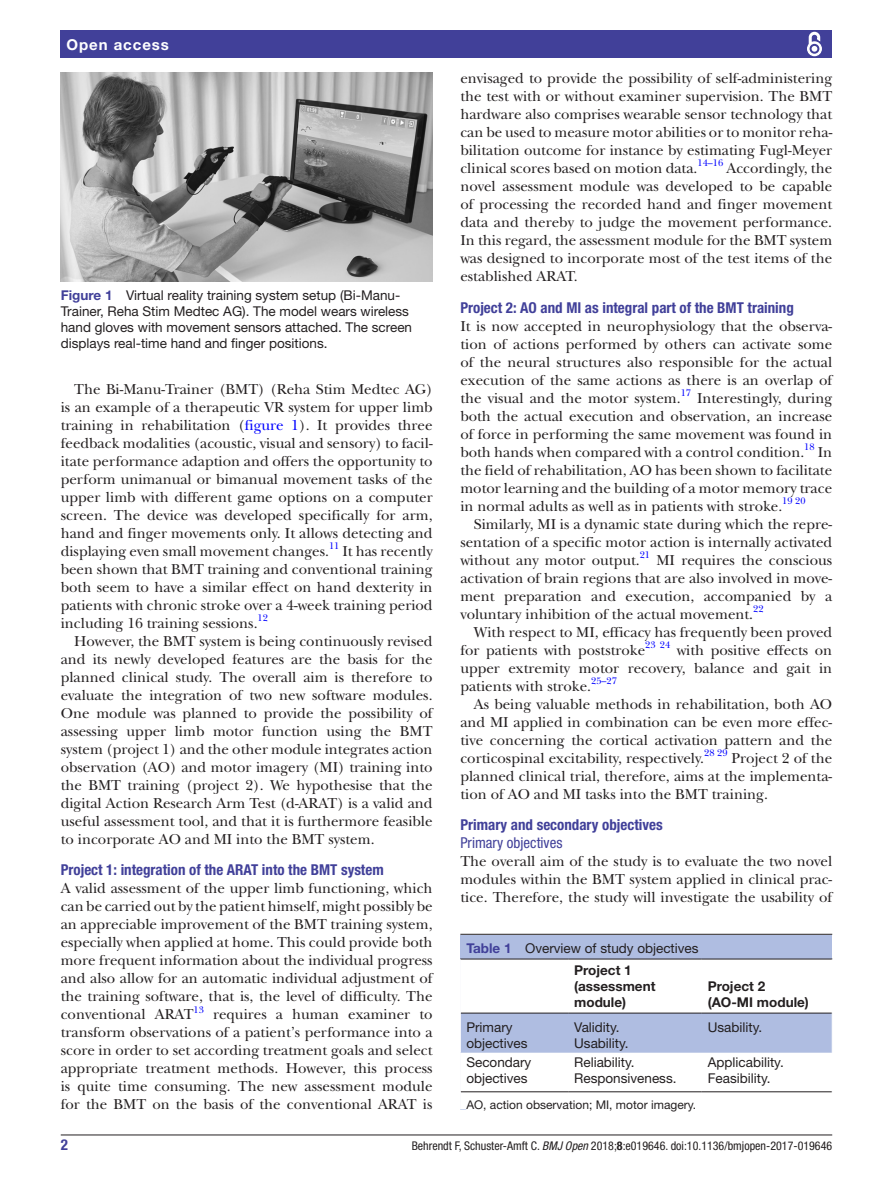
<style>
.page{position:relative;width:893px;height:1191px;background:#fff}
.page>*{position:absolute;margin:0;border:0;box-sizing:border-box;transform-origin:0 0}
.t1{font:15px/18px "New Baskerville";color:#231f20;text-align:justify}
.t2{font:700 condensed 15px "Helvetica Neue LT Std";color:#414099}
.t3{font:condensed 15px "Helvetica Neue LT Std";color:#414099}
.t4{font:700 15px "Helvetica Neue LT Std";letter-spacing:.065em;color:#fff}
.t5{font:13.5px/16.2px "Helvetica Neue LT Std";color:#231f20}
.t6{font:700 13.5px/16.2px "Helvetica Neue LT Std";color:#231f20}
.t7{font:condensed 12px "Helvetica Neue LT Std";color:#231f20}
.t8{font:12px "Helvetica Neue LT Std";color:#231f20}
.t9{font:9.9px "New Baskerville";color:#00f}
.s1{font-weight:700;color:#414099}
.s2{color:#00f}
.s3{font-weight:700}
.s4{font-style:italic}
</style>
<div class="page">
<hr style="left:61px;top:1134px;width:771px;height:1px;background:#231f20">
<div style="left:61px;top:31px;width:771px;height:27px;background:#414099"></div>
<svg style="left:807px;top:31px;width:15px;height:26px"></svg>
<img style="left:61px;top:73px;width:372px;height:209px">
<div style="left:460px;top:934px;width:372px;height:175px;background:#afbde1"></div>
<hr style="left:460px;top:934px;width:372px;height:1px;background:#231f20">
<div style="left:461px;top:959px;width:371px;height:150px;background:#fff"></div>
<svg style="left:461px;top:1013px;width:371px;height:39px"></svg>
<hr style="left:460px;top:958px;width:108px;height:1px;background:#231f20">
<hr style="left:460px;top:1012px;width:108px;height:1px;background:#231f20">
<hr style="left:568px;top:958px;width:134px;height:1px;background:#231f20">
<hr style="left:568px;top:1012px;width:134px;height:1px;background:#231f20">
<hr style="left:702px;top:958px;width:130px;height:1px;background:#231f20">
<hr style="left:702px;top:1012px;width:130px;height:1px;background:#231f20">
<hr style="left:568px;top:1091px;width:134px;height:1px;background:#231f20">
<hr style="left:460px;top:1091px;width:108px;height:1px;background:#231f20">
<hr style="left:702px;top:1091px;width:130px;height:1px;background:#231f20">
<hr style="left:460px;top:959px;width:1px;height:54px;background:#fff">
<hr style="left:460px;top:1013px;width:1px;height:39px;background:#fff">
<hr style="left:460px;top:1052px;width:1px;height:39px;background:#fff">
<svg style="left:460px;top:1091px;width:1px;height:18px"></svg>
<hr style="left:466px;top:1108px;width:366px;height:2px;background:#fff">
<p class="t4" style="left:66px;top:35px;width:104px">Open access</p>
<p class="t5" style="left:61px;top:286px;width:353px"><span class="s1">Figure 1</span> Virtual reality training system setup (Bi-Manu-Trainer, Reha Stim Medtec AG). The model wears wireless hand gloves with movement sensors attached. The screen displays real-time hand and finger positions.</p>
<p class="t1" style="left:61px;top:380px;width:373px;text-indent:14px">The Bi-Manu-Trainer (BMT) (Reha Stim Medtec AG) is an example of a therapeutic VR system for upper limb training in rehabilitation (<span class="s2">figure 1</span>). It provides three feedback modalities (acoustic, visual and sensory) to facil&shy;itate performance adaption and offers the opportunity to perform unimanual or bimanual movement tasks of the upper limb with different game options on a computer screen. The device was developed specifically for arm, hand and finger movements only. It allows detecting and displaying even small movement changes.<sup>11</sup> It has recently been shown that BMT training and conventional training both seem to have a similar effect on hand dexterity in patients with chronic stroke over a 4-week training period including 16 training sessions.</p>
<p class="t9" style="left:258px;top:612px;width:12px">12</p>
<p class="t1" style="left:61px;top:632px;width:373px;text-indent:14px">However, the BMT system is being continuously revised and its newly developed features are the basis for the planned clinical study. The overall aim is therefore to evaluate the integration of two new software modules.<br>One module was planned to provide the possibility of assessing upper limb motor function using the BMT system (project 1) and the other module integrates action observation (AO) and motor imagery (MI) training into the BMT training (project 2). We hypothesise that the digital Action Research Arm Test (d-ARAT) is a valid and useful assessment tool, and that it is furthermore feasible to incorporate AO and MI into the BMT system.</p>
<p class="t2" style="left:61px;top:861px;width:324px">Project 1: integration of the ARAT into the BMT system</p>
<p class="t1" style="left:61px;top:879px;width:373px">A valid assessment of the upper limb functioning, which can be carried out by the patient himself, might possibly be an appreciable improvement of the BMT training system, especially when applied at home. This could provide both more frequent information about the individual progress and also allow for an automatic individual adjustment of the training software, that is, the level of difficulty. The conventional ARAT</p>
<p class="t9" style="left:194px;top:1003px;width:12px">13</p>
<p class="t1" style="left:61px;top:1005px;width:373px;text-indent:152px">requires a human examiner to transform observations of a patient’s performance into a score in order to set according treatment goals and select appropriate treatment methods. However, this process is quite time consuming. The new assessment module for the BMT on the basis of the conventional ARAT is</p>
<p class="t1" style="left:460px;top:69px;width:373px">envisaged to provide the possibility of self-administering the test with or without examiner supervision. The BMT hardware also comprises wearable sensor technology that can be used to measure motor abilities or to monitor reha&shy;bilitation outcome for instance by estimating Fugl-Meyer clinical scores based on motion data.<sup>14–16</sup> Accordingly, the novel assessment module was developed to be capable of processing the recorded hand and finger movement data and thereby to judge the movement performance.<br>In this regard, the assessment module for the BMT system was designed to incorporate most of the test items of the established ARAT.</p>
<p class="t2" style="left:460px;top:298px;width:335px">Project 2: AO and MI as integral part of the BMT training</p>
<p class="t1" style="left:460px;top:317px;width:373px">It is now accepted in neurophysiology that the observa&shy;tion of actions performed by others can activate some of the neural structures also responsible for the actual execution of the same actions as there is an overlap of the visual and the motor system.</p>
<p class="t9" style="left:681px;top:387px;width:12px">17</p>
<p class="t1" style="left:460px;top:389px;width:373px;text-indent:237px">Interestingly, during both the actual execution and observation, an increase of force in performing the same movement was found in both hands when compared with a control condition.<sup>18</sup> In the field of rehabilitation, AO has been shown to facilitate motor learning and the building of a motor memory trace in normal adults as well as in patients with stroke.</p>
<p class="t9" style="left:782px;top:495px;width:25px">19 20</p>
<p class="t1" style="left:460px;top:515px;width:373px;text-indent:14px">Similarly, MI is a dynamic state during which the repre&shy;sentation of a specific motor action is internally activated without any motor output.</p>
<p class="t9" style="left:640px;top:549px;width:12px">21</p>
<p class="t1" style="left:460px;top:551px;width:373px;text-indent:196px">MI requires the conscious activation of brain regions that are also involved in move&shy;ment preparation and execution, accompanied by a voluntary inhibition of the actual movement.</p>
<p class="t9" style="left:753px;top:603px;width:12px">22</p>
<p class="t1" style="left:460px;top:623px;width:373px;text-indent:14px">With respect to MI, efficacy has frequently been proved for patients with poststroke</p>
<p class="t9" style="left:645px;top:639px;width:26px">23 24</p>
<p class="t1" style="left:460px;top:641px;width:373px;text-indent:216px">with positive effects on upper extremity motor recovery, balance and gait in patients with stroke.</p>
<p class="t9" style="left:591px;top:675px;width:27px">25–27</p>
<p class="t1" style="left:460px;top:695px;width:373px;text-indent:14px">As being valuable methods in rehabilitation, both AO and MI applied in combination can be even more effec&shy;tive concerning the cortical activation pattern and the corticospinal excitability, respectively.</p>
<p class="t9" style="left:704px;top:747px;width:25px">28 29</p>
<p class="t1" style="left:460px;top:749px;width:373px;text-indent:271px">Project 2 of the planned clinical trial, therefore, aims at the implementa&shy;tion of AO and MI tasks into the BMT training.</p>
<p class="t2" style="left:460px;top:816px;width:204px">Primary and secondary objectives</p>
<p class="t3" style="left:460px;top:834px;width:104px">Primary objectives</p>
<p class="t1" style="left:460px;top:852px;width:373px">The overall aim of the study is to evaluate the two novel modules within the BMT system applied in clinical prac&shy;tice. Therefore, the study will investigate the usability of</p>
<p class="t5" style="left:574px;top:936px;width:126px;line-height:22px;text-indent:-108px"><span class="s1">Table 1</span> Overview of study objectives<br><span class="s3">Project 1</span></p>
<p class="t6" style="left:574px;top:977px;width:83px">(assessment module)</p>
<p class="t6" style="left:708px;top:977px;width:103px">Project 2 (AO-MI module)</p>
<p class="t5" style="left:466px;top:1018px;width:63px">Primary objectives</p>
<p class="t5" style="left:574px;top:1018px;width:56px">Validity.<br>Usability.</p>
<p class="t5" style="left:708px;top:1018px;width:56px">Usability.</p>
<p class="t5" style="left:466px;top:1053px;width:67px">Secondary objectives</p>
<p class="t5" style="left:574px;top:1053px;width:104px">Reliability.<br>Responsiveness.</p>
<p class="t5" style="left:708px;top:1053px;width:78px">Applicability.<br>Feasibility.</p>
<p class="t8" style="left:466px;top:1098px;width:231px">AO, action observation; MI, motor imagery.</p>
<p class="t2" style="left:61px;top:1135px;width:9px">2</p>
<p class="t7" style="left:412px;top:1138px;width:422px">Behrendt F, Schuster-Amft C. <span class="s4">BMJ Open</span> 2018;<span class="s3">8</span>:e019646. doi:10.1136/bmjopen-2017-019646</p>
</div>
